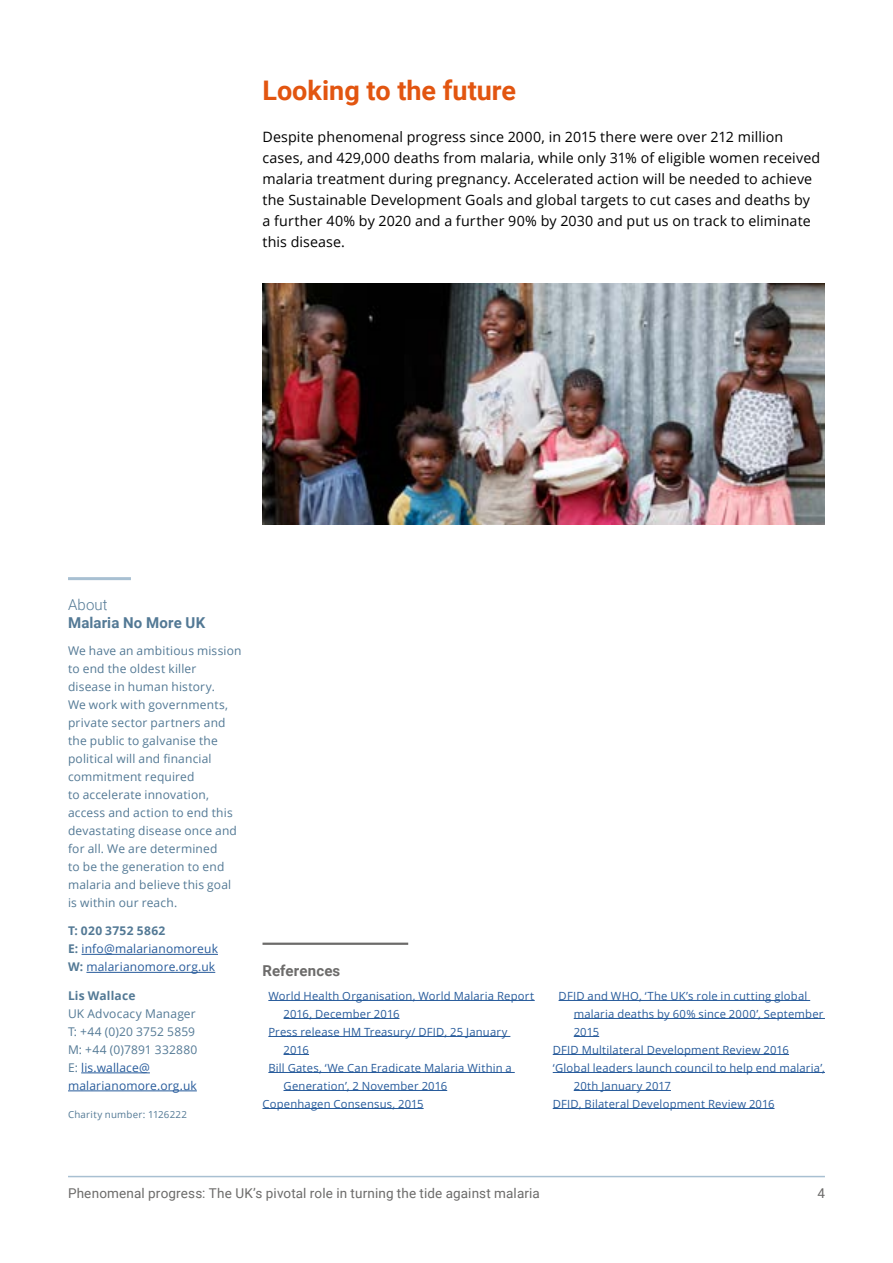
<style>
.page{position:relative;width:893px;height:1263px;background:#fff}
.page>*{position:absolute;margin:0;border:0;box-sizing:border-box;transform-origin:0 0}
.t1{font:700 27px "Roboto";color:#e25510}
.t2{font:700 15px "Roboto";letter-spacing:.01em;color:#537995}
.t3{font:700 15px "Roboto";letter-spacing:.01em;color:#6c6b6a}
.t4{font:300 15px "Roboto";letter-spacing:.01em;color:#537995}
.t5{font:14.25px/21px "Open Sans";letter-spacing:.01em;color:#000}
.t6{font:13.5px "Roboto";letter-spacing:.01em;color:#6c6b6a}
.t7{font:12px/18px "Open Sans";letter-spacing:.015em;color:#537995}
.t8{font:12px/18px "Open Sans";letter-spacing:.015em;color:#275b9b}
.t9{font:700 12px "Open Sans";letter-spacing:.015em;color:#537995}
.t10{font:11.25px "Open Sans";letter-spacing:.02em;color:#275b9b}
.t11{font:9.75px "Open Sans";letter-spacing:.025em;color:#537995}
.s1{font-weight:700;color:#537995}
.s2{color:#275b9b}
</style>
<div class="page">
<hr style="left:68px;top:1176px;width:757px;height:1px;background:#a8c0d2">
<hr style="left:68px;top:577px;width:63px;height:3px;background:#a8c0d2">
<hr style="left:82px;top:954px;width:136px;height:1px;background:#275b9b">
<hr style="left:86px;top:972px;width:129px;height:1px;background:#275b9b">
<hr style="left:81px;top:1072px;width:69px;height:1px;background:#275b9b">
<hr style="left:68px;top:1090px;width:129px;height:1px;background:#275b9b">
<hr style="left:262px;top:942px;width:146px;height:3px;background:#6c6b6a">
<hr style="left:268px;top:1000px;width:267px;height:1px;background:#275b9b">
<hr style="left:283px;top:1018px;width:116px;height:1px;background:#275b9b">
<hr style="left:268px;top:1036px;width:242px;height:1px;background:#275b9b">
<svg style="left:283px;top:1054px;width:26px;height:1px"></svg>
<hr style="left:268px;top:1072px;width:247px;height:1px;background:#275b9b">
<hr style="left:283px;top:1090px;width:164px;height:1px;background:#275b9b">
<hr style="left:262px;top:1108px;width:162px;height:1px;background:#275b9b">
<hr style="left:559px;top:1000px;width:251px;height:1px;background:#275b9b">
<hr style="left:574px;top:1018px;width:251px;height:1px;background:#275b9b">
<svg style="left:574px;top:1036px;width:25px;height:1px"></svg>
<hr style="left:553px;top:1054px;width:236px;height:1px;background:#275b9b">
<hr style="left:553px;top:1072px;width:272px;height:1px;background:#275b9b">
<hr style="left:574px;top:1090px;width:97px;height:1px;background:#275b9b">
<hr style="left:553px;top:1108px;width:221px;height:1px;background:#275b9b">
<img style="left:262px;top:284px;width:563px;height:240px">
<h1 class="t1" style="left:262px;top:71px;width:255px">Looking to the future</h1>
<p class="t5" style="left:262px;top:125px;width:559px">Despite phenomenal progress since 2000, in 2015 there were over 212 million cases, and 429,000 deaths from malaria, while only 31% of eligible women received malaria treatment during pregnancy. Accelerated action will be needed to achieve the Sustainable Development Goals and global targets to cut cases and deaths by a further 40% by 2020 and a further 90% by 2030 and put us on track to eliminate this disease.</p>
<p class="t4" style="left:68px;top:594px;width:41px">About</p>
<p class="t2" style="left:68px;top:612px;width:139px">Malaria No More UK</p>
<p class="t7" style="left:68px;top:641px;width:175px">We have an ambitious mission to end the oldest killer disease in human history.<br>We work with governments, private sector partners and the public to galvanise the political will and financial commitment required<br>to accelerate innovation, access and action to end this devastating disease once and for all. We are determined<br>to be the generation to end malaria and believe this goal is within our reach.</p>
<p class="t8" style="left:68px;top:922px;width:151px"><span class="s1">T: 020 3752 5862<br>E:</span> info@malarianomoreuk<br><span class="s1">W:</span> malarianomore.org.uk</p>
<p class="t9" style="left:68px;top:987px;width:69px">Lis Wallace</p>
<p class="t7" style="left:68px;top:1004px;width:131px">UK Advocacy Manager<br>T: +44 (0)20 3752 5859<br>M: +44 (0)7891 332880<br>E: <span class="s2">lis.wallace@ malarianomore.org.uk</span></p>
<p class="t11" style="left:68px;top:1108px;width:121px">Charity number: 1126222</p>
<p class="t3" style="left:262px;top:960px;width:79px">References</p>
<p class="t10" style="left:268px;top:988px;width:267px">World Health Organisation, World Malaria Report</p>
<p class="t10" style="left:283px;top:1006px;width:118px">2016, December 2016</p>
<p class="t10" style="left:268px;top:1024px;width:241px">Press release HM Treasury/ DFID, 25 January</p>
<p class="t10" style="left:283px;top:1042px;width:27px">2016</p>
<p class="t10" style="left:268px;top:1060px;width:245px">Bill Gates, ‘We Can Eradicate Malaria Within a</p>
<p class="t10" style="left:284px;top:1078px;width:165px">Generation’, 2 November 2016</p>
<p class="t10" style="left:263px;top:1096px;width:163px">Copenhagen Consensus, 2015</p>
<p class="t10" style="left:559px;top:988px;width:250px">DFID and WHO, ‘The UK’s role in cutting global</p>
<p class="t10" style="left:574px;top:1006px;width:251px">malaria deaths by 60% since 2000’, September</p>
<p class="t10" style="left:574px;top:1024px;width:27px">2015</p>
<p class="t10" style="left:553px;top:1042px;width:238px">DFID Multilateral Development Review 2016</p>
<p class="t10" style="left:553px;top:1060px;width:274px">‘Global leaders launch council to help end malaria’,</p>
<p class="t10" style="left:574px;top:1078px;width:99px">20th January 2017</p>
<p class="t10" style="left:553px;top:1096px;width:223px">DFID, Bilateral Development Review 2016</p>
<p class="t6" style="left:68px;top:1183px;width:473px">Phenomenal progress: The UK’s pivotal role in turning the tide against malaria</p>
<p class="t6" style="left:817px;top:1183px;width:9px">4</p>
</div>
